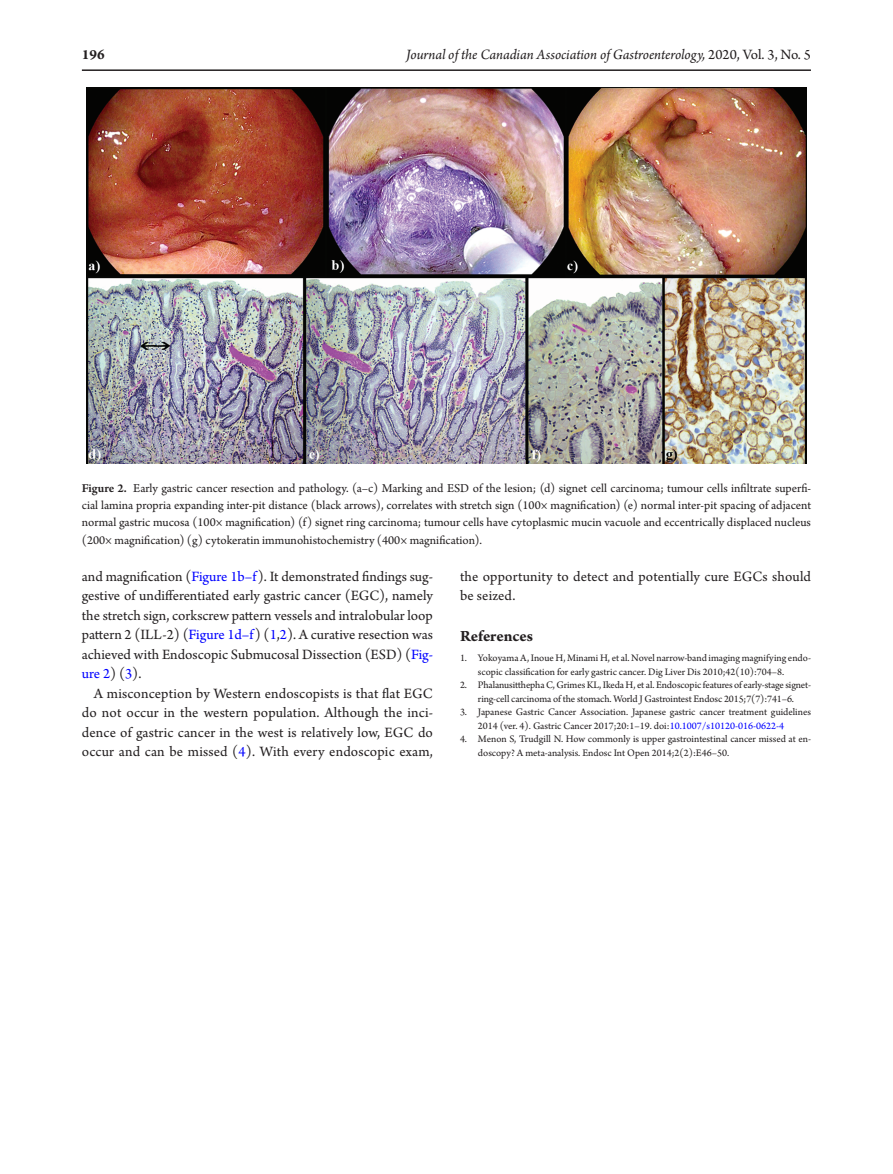
<style>
.page{position:relative;width:893px;height:1174px;background:#fff}
.page>*{position:absolute;margin:0;border:0;box-sizing:border-box;transform-origin:0 0}
.t1{font:700 16.5px "Arno Pro";letter-spacing:-.005em;color:#231f20}
.t2{font:15px/19.5px "Arno Pro";letter-spacing:.005em;color:#231f20;text-align:justify}
.t3{font:italic 15px "Arno Pro";letter-spacing:-.005em;color:#231f20}
.t4{font:700 15px "Arno Pro";color:#231f20}
.t5{font:12.75px/17.2px "Arno Pro";color:#231f20;text-align:justify}
.t6{font:10.5px/13.5px "Arno Pro";letter-spacing:-.005em;color:#231f20}
.s1{font-style:normal}
.s2{font-weight:600}
.s3{color:#00f}
</style>
<div class="page">
<img style="left:86px;top:88px;width:721px;height:375px">
<hr style="left:82px;top:69px;width:729px;height:2px;background:#231f20">
<h2 class="t4" style="left:82px;top:46px;width:24px">196</h2>
<h2 class="t3" style="left:406px;top:46px;width:406px">Journal of the Canadian Association of Gastroenterology, <span class="s1">2020, Vol. 3, No. 5</span></h2>
<p class="t5" style="left:82px;top:480px;width:731px"><span class="s2">Figure 2.</span> Early gastric cancer resection and pathology. (a–c) Marking and ESD of the lesion; (d) signet cell carcinoma; tumour cells infiltrate superfi&shy;cial lamina propria expanding inter-pit distance (black arrows), correlates with stretch sign (100× magnification) (e) normal inter-pit spacing of adjacent normal gastric mucosa (100× magnification) (f) signet ring carcinoma; tumour cells have cytoplasmic mucin vacuole and eccentrically displaced nucleus (200× magnification) (g) cytokeratin immunohistochemistry (400× magnification).</p>
<p class="t2" style="left:82px;top:567px;width:353px">and magnification (<span class="s3">Figure 1b–f</span>). It demonstrated findings sug&shy;gestive of undifferentiated early gastric cancer (EGC), namely the stretch sign, corkscrew pattern vessels and intralobular loop pattern 2 (ILL-2) (<span class="s3">Figure 1d–f</span>) (<span class="s3">1</span>,<span class="s3">2</span>). A curative resection was achieved with Endoscopic Submucosal Dissection (ESD) (<span class="s3">Fig&shy;ure 2</span>) (<span class="s3">3</span>).</p>
<h2 class="t2" style="left:82px;top:684px;width:353px;text-indent:12px">A misconception by Western endoscopists is that flat EGC do not occur in the western population. Although the inci&shy;dence of gastric cancer in the west is relatively low, EGC do occur and can be missed (<span class="s3">4</span>). With every endoscopic exam,</h2>
<h2 class="t2" style="left:460px;top:567px;width:353px">the opportunity to detect and potentially cure EGCs should be seized.</h2>
<h1 class="t1" style="left:460px;top:626px;width:75px">References</h1>
<p class="t6" style="left:478px;top:651px;width:335px;text-indent:-18px">1. Yokoyama A, Inoue H, Minami H, et al. Novel narrow-band imaging magnifying endo&shy;scopic classification for early gastric cancer. Dig Liver Dis 2010;42(10):704–8.</p>
<p class="t6" style="left:460px;top:678px;width:353px;text-align:center">2. Phalanusitthepha C, Grimes KL, Ikeda H, et al. Endoscopic features of early-stage signet&shy;ring-cell carcinoma of the stomach. World J Gastrointest Endosc 2015;7(7):741–6.</p>
<p class="t6" style="left:478px;top:705px;width:335px;text-indent:-18px">3. Japanese Gastric Cancer Association. Japanese gastric cancer treatment guidelines<br>2014 (ver. 4). Gastric Cancer 2017;20:1–19. doi:<span class="s3">10.1007/s10120-016-0622-4</span></p>
<p class="t6" style="left:478px;top:732px;width:335px;text-indent:-18px">4. Menon S, Trudgill N. How commonly is upper gastrointestinal cancer missed at en&shy;doscopy? A meta-analysis. Endosc Int Open 2014;2(2):E46–50.</p>
</div>
